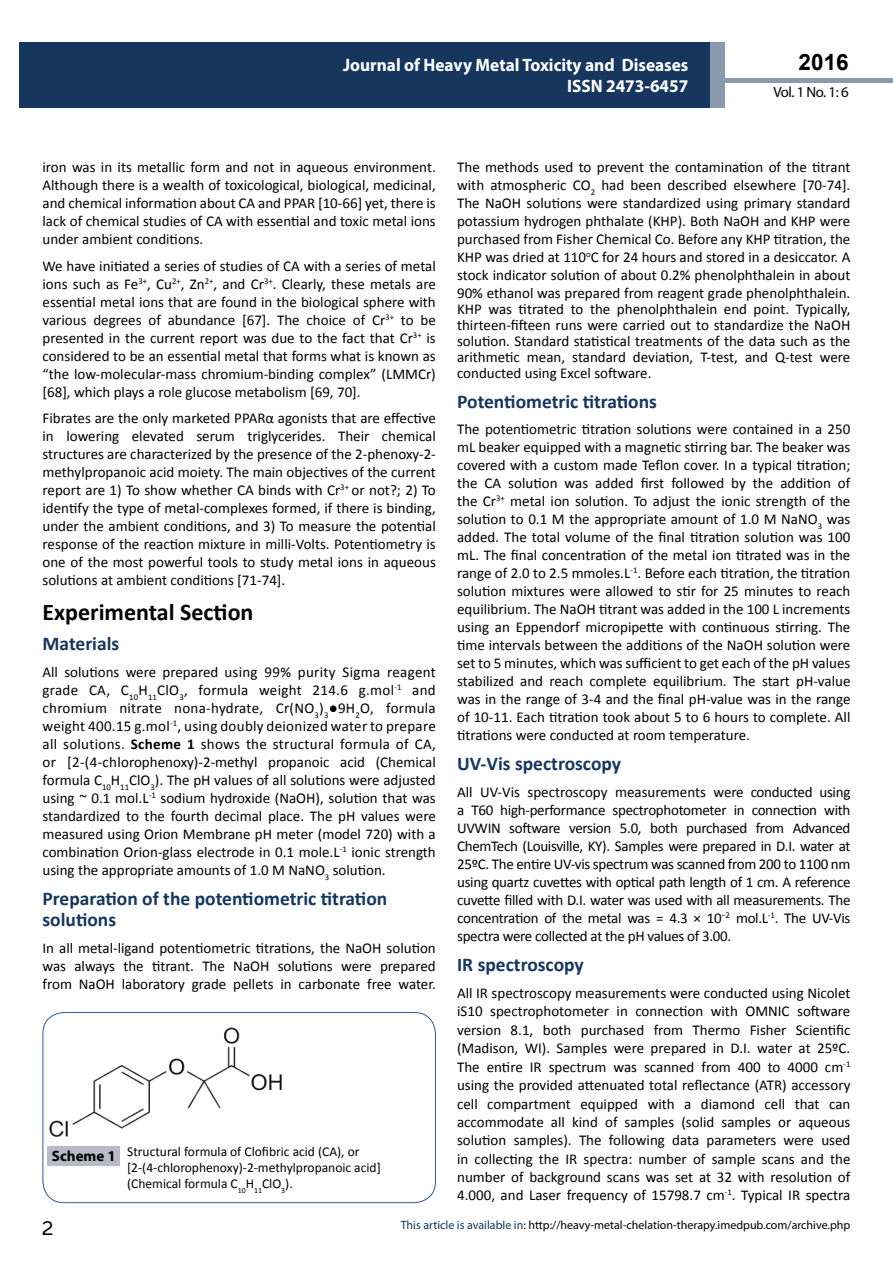
<style>
.page{position:relative;width:893px;height:1263px;background:#fff}
.page>*{position:absolute;margin:0;border:0;box-sizing:border-box;transform-origin:0 0}
.t1{font:25.5px "Tunga";color:#000}
.t2{font:700 24px "Calibri";color:#000}
.t3{font:700 22.5px "Arial";color:#000}
.t4{font:700 19.5px/21.5px "Calibri";color:#16365d}
.t5{font:700 18px/21.6px "Myriad Pro";color:#fff;text-align:right;scale:.96 1}
.t6{font:15px/18px "Calibri";color:#000;text-align:justify}
.t7{font:700 15px "Myriad Pro";color:#000}
.t8{font:14.85px "Myriad Pro";color:#000}
.t9{font:13.5px/16.2px "Calibri";color:#000}
.t10{font:12px "Myriad Pro";color:#000}
.s1{font-weight:700}
.s2{color:#16365d}
</style>
<div class="page">
<hr style="left:725px;top:78px;width:168px;height:4px;background:#8a9aae">
<div style="left:19px;top:42px;width:690px;height:66px;background:#16365d"></div>
<div style="left:709px;top:42px;width:16px;height:66px;background:#8a9aae"></div>
<div style="left:48px;top:1146px;width:72px;height:20px;background:#b9bac8"></div>
<img style="left:49px;top:1027px;width:233px;height:110px">
<div style="left:43px;top:1012px;width:393px;height:191px;border:1px solid #345a8a;border-radius:21px"></div>
<p class="t5" style="left:517px;top:53px;width:198px">ARCHIVOS DE MEDICINA<br>ISSN 1698-9465</p>
<h3 class="t3" style="left:799px;top:47px;width:52px">2016</h3>
<p class="t5" style="left:343px;top:53px;width:361px">Journal of Heavy Metal Toxicity and Diseases<br>ISSN 2473-6457</p>
<p class="t8" style="left:773px;top:83px;width:77px">Vol. 1 No. 1: 6</p>
<p class="t6" style="left:43px;top:158px;width:395px">iron was in its metallic form and not in aqueous environment.<br>Although there is a wealth of toxicological, biological, medicinal, and chemical information about CA and PPAR [10-66] yet, there is lack of chemical studies of CA with essential and toxic metal ions under ambient conditions.</p>
<p class="t6" style="left:42px;top:257px;width:395px">We have initiated a series of studies of CA with a series of metal ions such as Fe<sup>3+</sup>, Cu<sup>2+</sup>, Zn<sup>2+</sup>, and Cr<sup>3+</sup>. Clearly, these metals are essential metal ions that are found in the biological sphere with various degrees of abundance [67]. The choice of Cr<sup>3+</sup> to be presented in the current report was due to the fact that Cr<sup>3+</sup> is considered to be an essential metal that forms what is known as “the low-molecular-mass chromium-binding complex” (LMMCr) [68], which plays a role glucose metabolism [69, 70].</p>
<p class="t6" style="left:43px;top:409px;width:395px">Fibrates are the only marketed PPARα agonists that are effective in lowering elevated serum triglycerides. Their chemical structures are characterized by the presence of the 2-phenoxy-2- methylpropanoic acid moiety. The main objectives of the current report are 1) To show whether CA binds with Cr<sup>3+</sup> or not?; 2) To identify the type of metal-complexes formed, if there is binding, under the ambient conditions, and 3) To measure the potential response of the reaction mixture in milli-Volts. Potentiometry is one of the most powerful tools to study metal ions in aqueous solutions at ambient conditions [71-74].</p>
<h2 class="t2" style="left:43px;top:597px;width:212px">Experimental Section</h2>
<h3 class="t4" style="left:43px;top:633px;width:78px">Materials</h3>
<p class="t6" style="left:43px;top:663px;width:395px">All solutions were prepared using 99% purity Sigma reagent grade CA, C<sub>10</sub>H<sub>11</sub>ClO<sub>3</sub>, formula weight 214.6 g.mol<sup>-1</sup> and chromium nitrate nona-hydrate, Cr(NO<sub>3</sub>)<sub>3</sub>●9H<sub>2</sub>O, formula weight 400.15 g.mol<sup>-1</sup>, using doubly deionized water to prepare all solutions. <span class="s1">Scheme 1</span> shows the structural formula of CA, or [2-(4-chlorophenoxy)-2-methyl propanoic acid (Chemical formula C<sub>10</sub>H<sub>11</sub>ClO<sub>3</sub>). The pH values of all solutions were adjusted using ~ 0.1 mol.L<sup>-1</sup> sodium hydroxide (NaOH), solution that was standardized to the fourth decimal place. The pH values were measured using Orion Membrane pH meter (model 720) with a combination Orion-glass electrode in 0.1 mole.L<sup>-1</sup> ionic strength using the appropriate amounts of 1.0 M NaNO<sub>3</sub> solution.</p>
<h3 class="t4" style="left:43px;top:888px;width:346px">Preparation of the potentiometric titration solutions</h3>
<p class="t6" style="left:43px;top:939px;width:395px">In all metal-ligand potentiometric titrations, the NaOH solution was always the titrant. The NaOH solutions were prepared from NaOH laboratory grade pellets in carbonate free water.</p>
<p class="t7" style="left:52px;top:1146px;width:65px">Scheme 1</p>
<p class="t9" style="left:127px;top:1143px;width:255px">Structural formula of Clofibric acid (CA), or [2-(4-chlorophenoxy)-2-methylpropanoic acid] (Chemical formula C<sub>10</sub>H<sub>11</sub>ClO<sub>3</sub>).</p>
<p class="t6" style="left:457px;top:158px;width:395px">The methods used to prevent the contamination of the titrant with atmospheric CO<sub>2</sub> had been described elsewhere [70-74].<br>The NaOH solutions were standardized using primary standard potassium hydrogen phthalate (KHP). Both NaOH and KHP were purchased from Fisher Chemical Co. Before any KHP titration, the KHP was dried at 110<sup>o</sup>C for 24 hours and stored in a desiccator. A stock indicator solution of about 0.2% phenolphthalein in about 90% ethanol was prepared from reagent grade phenolphthalein.</p>
<p class="t6" style="left:457px;top:301px;width:395px;line-height:15.9px">KHP was titrated to the phenolphthalein end point. Typically, thirteen-fifteen runs were carried out to standardize the NaOH solution. Standard statistical treatments of the data such as the arithmetic mean, standard deviation, T-test, and Q-test were conducted using Excel software.</p>
<h3 class="t4" style="left:457px;top:391px;width:201px">Potentiometric titrations</h3>
<p class="t6" style="left:457px;top:420px;width:395px">The potentiometric titration solutions were contained in a 250 mL beaker equipped with a magnetic stirring bar. The beaker was covered with a custom made Teflon cover. In a typical titration; the CA solution was added first followed by the addition of the Cr<sup>3+</sup> metal ion solution. To adjust the ionic strength of the solution to 0.1 M the appropriate amount of 1.0 M NaNO<sub>3</sub> was added. The total volume of the final titration solution was 100 mL. The final concentration of the metal ion titrated was in the range of 2.0 to 2.5 mmoles.L<sup>-1</sup>. Before each titration, the titration solution mixtures were allowed to stir for 25 minutes to reach equilibrium. The NaOH titrant was added in the 100 L increments using an Eppendorf micropipette with continuous stirring. The time intervals between the additions of the NaOH solution were set to 5 minutes, which was sufficient to get each of the pH values stabilized and reach complete equilibrium. The start pH-value was in the range of 3-4 and the final pH-value was in the range of 10-11. Each titration took about 5 to 6 hours to complete. All titrations were conducted at room temperature.</p>
<h3 class="t4" style="left:457px;top:753px;width:166px">UV-Vis spectroscopy</h3>
<p class="t6" style="left:457px;top:783px;width:395px">All UV-Vis spectroscopy measurements were conducted using a T60 high-performance spectrophotometer in connection with UVWIN software version 5.0, both purchased from Advanced ChemTech (Louisville, KY). Samples were prepared in D.I. water at 25ºC. The entire UV-vis spectrum was scanned from 200 to 1100 nm using quartz cuvettes with optical path length of 1 cm. A reference cuvette filled with D.I. water was used with all measurements. The concentration of the metal was = 4.3 × 10<sup>−2</sup> mol.L<sup>-1</sup>. The UV-Vis spectra were collected at the pH values of 3.00.</p>
<h3 class="t4" style="left:457px;top:954px;width:128px">IR spectroscopy</h3>
<p class="t6" style="left:457px;top:984px;width:395px">All IR spectroscopy measurements were conducted using Nicolet iS10 spectrophotometer in connection with OMNIC software version 8.1, both purchased from Thermo Fisher Scientific (Madison, WI). Samples were prepared in D.I. water at 25ºC.<br>The entire IR spectrum was scanned from 400 to 4000 cm<sup>-1 </sup>using the provided attenuated total reflectance (ATR) accessory cell compartment equipped with a diamond cell that can accommodate all kind of samples (solid samples or aqueous solution samples). The following data parameters were used in collecting the IR spectra: number of sample scans and the number of background scans was set at 32 with resolution of 4.000, and Laser frequency of 15798.7 cm<sup>-1</sup>. Typical IR spectra</p>
<h1 class="t1" style="left:42px;top:1211px;width:13px">2</h1>
<p class="t10" style="left:401px;top:1218px;width:451px"><span class="s2">This article is available in</span>: http://heavy-metal-chelation-therapy.imedpub.com/archive.php</p>
</div>
